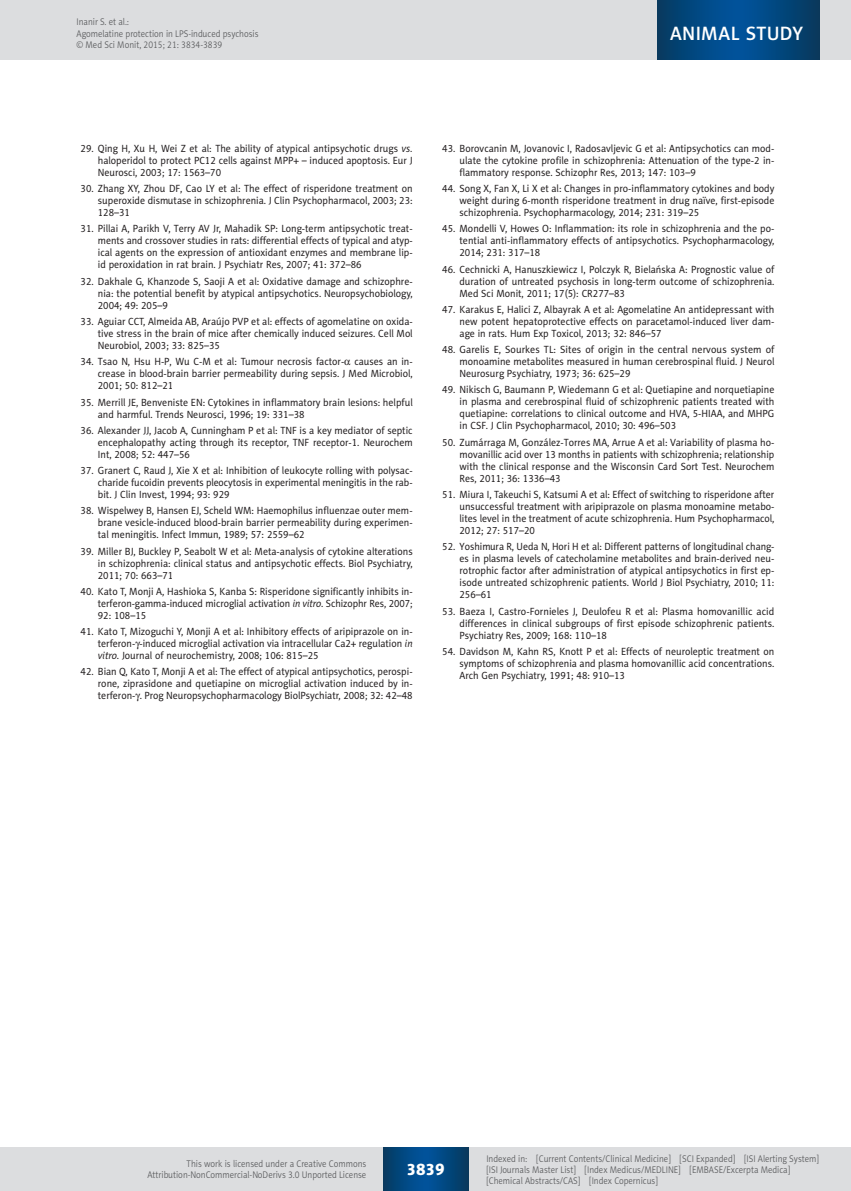
<style>
.page{position:relative;width:851px;height:1191px;background:#fff}
.page>*{position:absolute;margin:0;border:0;box-sizing:border-box;transform-origin:0 0}
.t1{font:19.5px "Naomi Sans EFN Medium";letter-spacing:.015em;color:#fff}
.t2{font:16.5px "Naomi Sans EFN Heavy";color:#fff}
.MSM_Referencje_punkt{font:10.5px/12px "Naomi Sans EFN";color:#231f20;text-align:justify;scale:.95 1}
.MSM_Referencje_punkt-2{font:10.5px/12px "Naomi Sans EFN";color:#231f20;text-align:justify;scale:.94 1}
.MSM_Referencje_punkt-3{font:10.5px/12px "Naomi Sans EFN";color:#231f20;text-align:justify;scale:.96 1}
.t3{font:9.75px/11.2px "Naomi Sans EFN Light";color:#57585a;scale:.9 1}
.s1{font-style:italic}
.s2{font-family:"Standard Sym L"}
</style>
<div class="page">
<div style="left:0;top:1148px;width:850px;height:43px;background:#dcdddf"></div>
<svg style="left:383px;top:1147px;width:85px;height:43px;background:#02477e"></svg>
<div style="left:0;top:0;width:850px;height:60px;background:#dcdddf"></div>
<svg style="left:657px;top:0;width:162px;height:60px;background:#02477e"></svg>
<p class="t3" style="left:77px;top:16px;width:204px">Inanir S. et al.:<br>Agomelatine protection in LPS-induced psychosis © Med Sci Monit, 2015; 21: 3834-3839</p>
<h1 class="t1" style="left:670px;top:22px;width:134px">ANIMAL STUDY</h1>
<p class="MSM_Referencje_punkt" style="left:98px;top:142px;width:333px;text-indent:-17px">29. Qing H, Xu H, Wei Z et al: The ability of atypical antipsychotic drugs <span class="s1">vs. </span>haloperidol to protect PC12 cells against MPP+ – induced apoptosis. Eur J Neurosci, 2003; 17: 1563–70</p>
<p class="MSM_Referencje_punkt" style="left:98px;top:183px;width:333px;text-indent:-17px">30. Zhang XY, Zhou DF, Cao LY et al: The effect of risperidone treatment on superoxide dismutase in schizophrenia. J Clin Psychopharmacol, 2003; 23:<br>128–31</p>
<p class="MSM_Referencje_punkt" style="left:98px;top:223px;width:333px;text-indent:-17px">31. Pillai A, Parikh V, Terry AV Jr, Mahadik SP: Long-term antipsychotic treat&shy;ments and crossover studies in rats: differential effects of typical and atyp&shy;ical agents on the expression of antioxidant enzymes and membrane lip&shy;id peroxidation in rat brain. J Psychiatr Res, 2007; 41: 372–86</p>
<p class="MSM_Referencje_punkt" style="left:98px;top:275px;width:333px;text-indent:-17px">32. Dakhale G, Khanzode S, Saoji A et al: Oxidative damage and schizophre&shy;nia: the potential benefit by atypical antipsychotics. Neuropsychobiology, 2004; 49: 205–9</p>
<p class="MSM_Referencje_punkt" style="left:98px;top:315px;width:333px;text-indent:-17px">33. Aguiar CCT, Almeida AB, Araújo PVP et al: effects of agomelatine on oxida&shy;tive stress in the brain of mice after chemically induced seizures. Cell Mol Neurobiol, 2003; 33: 825–35</p>
<p class="MSM_Referencje_punkt" style="left:98px;top:356px;width:333px;text-indent:-17px">34. Tsao N, Hsu H-P, Wu C-M et al: Tumour necrosis factor-<span class="s2">a</span> causes an in&shy;crease in blood-brain barrier permeability during sepsis. J Med Microbiol, 2001; 50: 812–21</p>
<p class="MSM_Referencje_punkt" style="left:98px;top:396px;width:333px;text-indent:-17px">35. Merrill JE, Benveniste EN: Cytokines in inflammatory brain lesions: helpful and harmful. Trends Neurosci, 1996; 19: 331–38</p>
<p class="MSM_Referencje_punkt" style="left:98px;top:424px;width:333px;text-indent:-17px">36. Alexander JJ, Jacob A, Cunningham P et al: TNF is a key mediator of septic encephalopathy acting through its receptor, TNF receptor-1. Neurochem Int, 2008; 52: 447–56</p>
<p class="MSM_Referencje_punkt" style="left:98px;top:464px;width:333px;text-indent:-17px">37. Granert C, Raud J, Xie X et al: Inhibition of leukocyte rolling with polysac&shy;charide fucoidin prevents pleocytosis in experimental meningitis in the rab&shy;bit. J Clin Invest, 1994; 93: 929</p>
<p class="MSM_Referencje_punkt" style="left:98px;top:505px;width:333px;text-indent:-17px">38. Wispelwey B, Hansen EJ, Scheld WM: Haemophilus influenzae outer mem&shy;brane vesicle-induced blood-brain barrier permeability during experimen&shy;tal meningitis. Infect Immun, 1989; 57: 2559–62</p>
<p class="MSM_Referencje_punkt" style="left:98px;top:545px;width:333px;text-indent:-17px">39. Miller BJ, Buckley P, Seabolt W et al: Meta-analysis of cytokine alterations in schizophrenia: clinical status and antipsychotic effects. Biol Psychiatry, 2011; 70: 663–71</p>
<p class="MSM_Referencje_punkt" style="left:98px;top:585px;width:333px;text-indent:-17px">40. Kato T, Monji A, Hashioka S, Kanba S: Risperidone significantly inhibits in&shy;terferon-gamma-induced microglial activation <span class="s1">in vitro</span>. Schizophr Res, 2007; 92: 108–15</p>
<p class="MSM_Referencje_punkt" style="left:98px;top:625px;width:333px;text-indent:-17px">41. Kato T, Mizoguchi Y, Monji A et al: Inhibitory effects of aripiprazole on in&shy;terferon-<span class="s2">g</span>-induced microglial activation via intracellular Ca2+ regulation <span class="s1">in vitro</span>. Journal of neurochemistry, 2008; 106: 815–25</p>
<p class="MSM_Referencje_punkt" style="left:98px;top:666px;width:333px;text-indent:-17px">42. Bian Q, Kato T, Monji A et al: The effect of atypical antipsychotics, perospi&shy;rone, ziprasidone and quetiapine on microglial activation induced by in&shy;terferon-<span class="s2">g</span>. Prog Neuropsychopharmacology BiolPsychiatr, 2008; 32: 42–48</p>
<p class="MSM_Referencje_punkt" style="left:459px;top:142px;width:333px;text-indent:-17px">43. Borovcanin M, Jovanovic I, Radosavljevic G et al: Antipsychotics can mod&shy;ulate the cytokine profile in schizophrenia: Attenuation of the type-2 in&shy;flammatory response. Schizophr Res, 2013; 147: 103–9</p>
<p class="MSM_Referencje_punkt" style="left:459px;top:183px;width:333px;text-indent:-17px">44. Song X, Fan X, Li X et al: Changes in pro-inflammatory cytokines and body weight during 6-month risperidone treatment in drug naïve, first-episode schizophrenia. Psychopharmacology, 2014; 231: 319–25</p>
<p class="MSM_Referencje_punkt" style="left:459px;top:223px;width:333px;text-indent:-17px">45. Mondelli V, Howes O: Inflammation: its role in schizophrenia and the po&shy;tential anti-inflammatory effects of antipsychotics. Psychopharmacology, 2014; 231: 317–18</p>
<p class="MSM_Referencje_punkt" style="left:459px;top:263px;width:333px;text-indent:-17px">46. Cechnicki A, Hanuszkiewicz I, Polczyk R, Bielańska A: Prognostic value of duration of untreated psychosis in long-term outcome of schizophrenia.<br>Med Sci Monit, 2011; 17(5): CR277–83</p>
<p class="MSM_Referencje_punkt" style="left:459px;top:303px;width:333px;text-indent:-17px">47. Karakus E, Halici Z, Albayrak A et al: Agomelatine An antidepressant with new potent hepatoprotective effects on paracetamol-induced liver dam&shy;age in rats. Hum Exp Toxicol, 2013; 32: 846–57</p>
<p class="MSM_Referencje_punkt-3" style="left:459px;top:344px;width:329px;text-indent:-17px">48. Garelis E, Sourkes TL: Sites of origin in the central nervous system of monoamine metabolites measured in human cerebrospinal fluid. J Neurol Neurosurg Psychiatry, 1973; 36: 625–29</p>
<p class="MSM_Referencje_punkt" style="left:459px;top:384px;width:333px;text-indent:-17px">49. Nikisch G, Baumann P, Wiedemann G et al: Quetiapine and norquetiapine in plasma and cerebrospinal fluid of schizophrenic patients treated with quetiapine: correlations to clinical outcome and HVA, 5-HIAA, and MHPG in CSF. J Clin Psychopharmacol, 2010; 30: 496–503</p>
<p class="MSM_Referencje_punkt" style="left:459px;top:436px;width:333px;text-indent:-17px">50. Zumárraga M, González-Torres MA, Arrue A et al: Variability of plasma ho&shy;movanillic acid over 13 months in patients with schizophrenia; relationship with the clinical response and the Wisconsin Card Sort Test. Neurochem Res, 2011; 36: 1336–43</p>
<p class="MSM_Referencje_punkt-2" style="left:459px;top:488px;width:336px;text-indent:-17px">51. Miura I, Takeuchi S, Katsumi A et al: Effect of switching to risperidone after unsuccessful treatment with aripiprazole on plasma monoamine metabo&shy;lites level in the treatment of acute schizophrenia. Hum Psychopharmacol, 2012; 27: 517–20</p>
<p class="MSM_Referencje_punkt-2" style="left:459px;top:541px;width:336px;text-indent:-17px">52. Yoshimura R, Ueda N, Hori H et al: Different patterns of longitudinal chang&shy;es in plasma levels of catecholamine metabolites and brain-derived neu&shy;rotrophic factor after administration of atypical antipsychotics in first ep&shy;isode untreated schizophrenic patients. World J Biol Psychiatry, 2010; 11:<br>256–61</p>
<p class="MSM_Referencje_punkt-3" style="left:459px;top:605px;width:329px;text-indent:-17px">53. Baeza I, Castro-Fornieles J, Deulofeu R et al: Plasma homovanillic acid differences in clinical subgroups of first episode schizophrenic patients.<br>Psychiatry Res, 2009; 168: 110–18</p>
<p class="MSM_Referencje_punkt" style="left:459px;top:645px;width:333px;text-indent:-17px">54. Davidson M, Kahn RS, Knott P et al: Effects of neuroleptic treatment on symptoms of schizophrenia and plasma homovanillic acid concentrations.<br>Arch Gen Psychiatry, 1991; 48: 910–13</p>
<p class="t3" style="left:147px;top:1158px;width:245px;text-align:right">This work is licensed under a Creative Commons<br>Attribution-NonCommercial-NoDerivs 3.0 Unported License</p>
<h2 class="t2" style="left:406px;top:1159px;width:40px">3839</h2>
<p class="t3" style="left:486px;top:1152px;width:371px">Indexed in: [Current Contents/Clinical Medicine] [SCI Expanded] [ISI Alerting System] [ISI Journals Master List] [Index Medicus/MEDLINE] [EMBASE/Excerpta Medica] [Chemical Abstracts/CAS] [Index Copernicus]</p>
</div>
